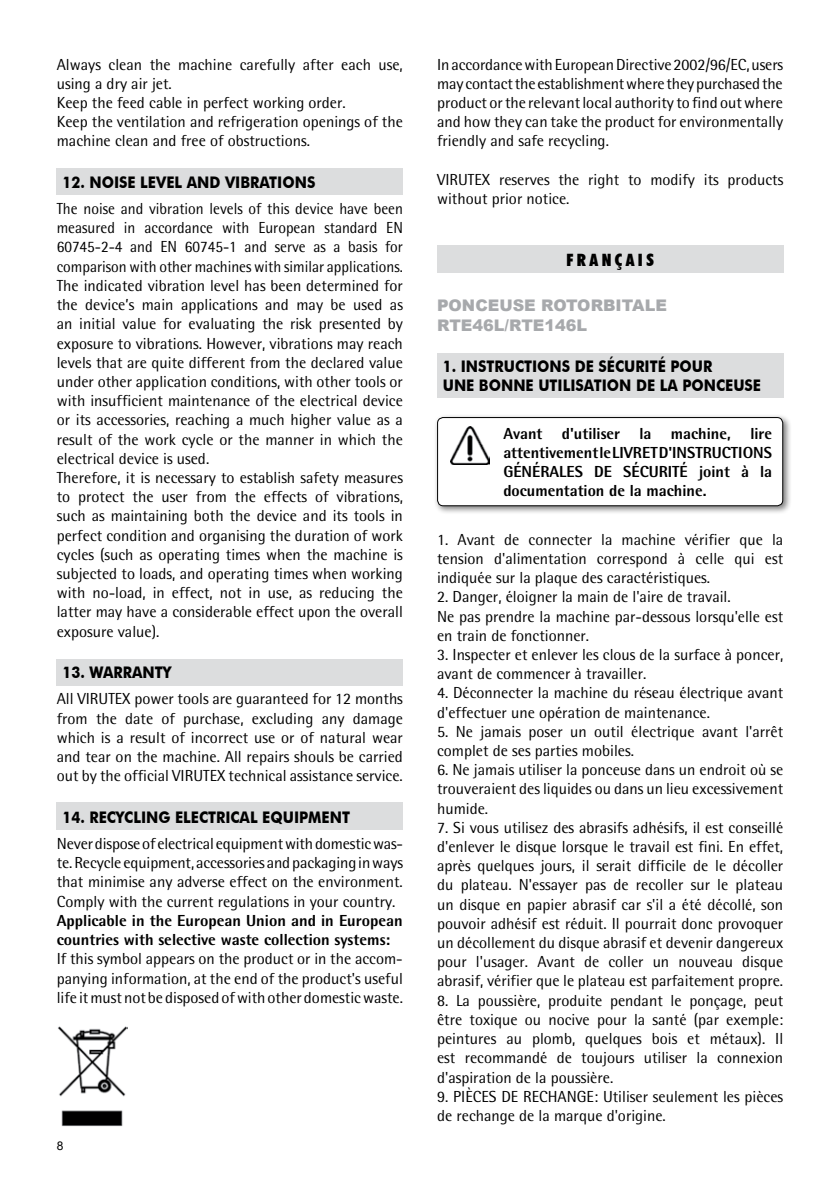
<style>
.page{position:relative;width:840px;height:1191px;background:#fff}
.page>*{position:absolute;margin:0;border:0;box-sizing:border-box;transform-origin:0 0}
.t1{font:900 condensed 17px "Futura BT";letter-spacing:.2em;color:#000}
.t2{font:16px/19.2px "Rotis Semi Sans";color:#000;text-align:justify}
.t3{font:16px/19.2px "Rotis Semi Sans";color:#000;scale:.95 1}
.t4{font:800 16px/19.2px "Rotis Semi Sans";color:#000}
.t5{font:700 16px/19.2px "Futura BT";color:#000;scale:.9 1}
.t6{font:900 16px/19.2px "Arial";color:#a7a9ac}
.t7{font:12px "Arial";color:#000}
</style>
<div class="page">
<div style="left:57px;top:169px;width:345px;height:26px;background:#dcddde"></div>
<div style="left:57px;top:659px;width:345px;height:26px;background:#dcddde"></div>
<div style="left:57px;top:802px;width:345px;height:28px;background:#dcddde"></div>
<img style="left:58px;top:1026px;width:70px;height:101px">
<div style="left:437px;top:246px;width:345px;height:27px;background:#dcddde"></div>
<div style="left:437px;top:353px;width:345px;height:45px;background:#dcddde"></div>
<div style="left:433px;top:414px;width:358px;height:101px;background:#000;opacity:.5"></div>
<div style="left:437px;top:417px;width:345px;height:89px;background:#fff;border-radius:6px"></div>
<img style="left:450px;top:426px;width:39px;height:39px">
<div style="left:437px;top:417px;width:345px;height:89px;border:1px solid #000;border-radius:6px"></div>
<p class="t2" style="left:57px;top:54px;width:347px;text-align:left">Always clean the machine carefully after each use, using a dry air jet.<br>Keep the feed cable in perfect working order.<br>Keep the ventilation and refrigeration openings of the machine clean and free of obstructions.</p>
<p class="t5" style="left:62px;top:172px;width:282px">12. NOISE LEVEL AND VIBRATIONS</p>
<p class="t3" style="left:57px;top:199px;width:366px">The noise and vibration levels of this device have been measured in accordance with European standard EN 60745-2-4 and EN 60745-1 and serve as a basis for comparison with other machines with similar applications.<br>The indicated vibration level has been determined for the device’s main applications and may be used as an initial value for evaluating the risk presented by exposure to vibrations. However, vibrations may reach levels that are quite different from the declared value under other application conditions, with other tools or with insufficient maintenance of the electrical device or its accessories, reaching a much higher value as a result of the work cycle or the manner in which the electrical device is used.<br>Therefore, it is necessary to establish safety measures to protect the user from the effects of vibrations, such as maintaining both the device and its tools in perfect condition and organising the duration of work cycles (such as operating times when the machine is subjected to loads, and operating times when working with no-load, in effect, not in use, as reducing the latter may have a considerable effect upon the overall exposure value).</p>
<p class="t5" style="left:62px;top:662px;width:122px">13. WARRANTY</p>
<p class="t2" style="left:57px;top:689px;width:347px">All VIRUTEX power tools are guaranteed for 12 months from the date of purchase, excluding any damage which is a result of incorrect use or of natural wear and tear on the machine. All repairs shouls be carried out by the official VIRUTEX technical assistance service.</p>
<p class="t5" style="left:62px;top:807px;width:321px">14. RECYCLING ELECTRICAL EQUIPMENT</p>
<p class="t2" style="left:57px;top:834px;width:348px">Never dispose of electrical equipment with domestic was&shy;te. Recycle equipment, accessories and packaging in ways that minimise any adverse effect on the environment.<br>Comply with the current regulations in your country.</p>
<p class="t4" style="left:57px;top:910px;width:347px">Applicable in the European Union and in European countries with selective waste collection systems:</p>
<p class="t2" style="left:57px;top:949px;width:347px">If this symbol appears on the product or in the accom&shy;panying information, at the end of the product's useful life it must not be disposed of with other domestic waste.</p>
<p class="t7" style="left:57px;top:1137px;width:8px">8</p>
<p class="t2" style="left:437px;top:54px;width:347px">In accordance with European Directive 2002/96/EC, users may contact the establishment where they purchased the product or the relevant local authority to find out where and how they can take the product for environmentally friendly and safe recycling.</p>
<p class="t2" style="left:437px;top:170px;width:347px">VIRUTEX reserves the right to modify its products without prior notice.</p>
<p class="t1" style="left:566px;top:249px;width:89px">FRANÇAIS</p>
<p class="t6" style="left:437px;top:296px;width:231px">PONCEUSE ROTORBITALE<br>RTE46L/RTE146L</p>
<p class="t5" style="left:442px;top:356px;width:355px">1. INSTRUCTIONS DE SÉCURITÉ POUR<br>UNE BONNE UTILISATION DE LA PONCEUSE</p>
<p class="t4" style="left:503px;top:423px;width:270px;text-align:justify">Avant d'utiliser la machine, lire attentivement le LIVRET D'INSTRUCTIONS GÉNÉRALES DE SÉCURITÉ joint à la documentation de la machine.</p>
<p class="t2" style="left:437px;top:529px;width:347px">1. Avant de connecter la machine vérifier que la tension d'alimentation correspond à celle qui est indiquée sur la plaque des caractéristiques.</p>
<p class="t2" style="left:437px;top:587px;width:347px;text-align:left">2. Danger, éloigner la main de l'aire de travail.<br>Ne pas prendre la machine par-dessous lorsqu'elle est en train de fonctionner.</p>
<p class="t2" style="left:437px;top:645px;width:347px">3. Inspecter et enlever les clous de la surface à poncer, avant de commencer à travailler.</p>
<p class="t2" style="left:437px;top:683px;width:347px">4. Déconnecter la machine du réseau électrique avant d'effectuer une opération de maintenance.</p>
<p class="t2" style="left:437px;top:721px;width:347px">5. Ne jamais poser un outil électrique avant l'arrêt complet de ses parties mobiles.</p>
<p class="t2" style="left:437px;top:760px;width:347px">6. Ne jamais utiliser la ponceuse dans un endroit où se trouveraient des liquides ou dans un lieu excessivement humide.</p>
<p class="t2" style="left:437px;top:817px;width:347px">7. Si vous utilisez des abrasifs adhésifs, il est conseillé d'enlever le disque lorsque le travail est fini. En effet, après quelques jours, il serait difficile de le décoller du plateau. N'essayer pas de recoller sur le plateau un disque en papier abrasif car s'il a été décollé, son pouvoir adhésif est réduit. Il pourrait donc provoquer un décollement du disque abrasif et devenir dangereux pour l'usager. Avant de coller un nouveau disque abrasif, vérifier que le plateau est parfaitement propre.</p>
<p class="t2" style="left:437px;top:990px;width:347px">8. La poussière, produite pendant le ponçage, peut être toxique ou nocive pour la santé (par exemple: peintures au plomb, quelques bois et métaux). Il est recommandé de toujours utiliser la connexion d'aspiration de la poussière.</p>
<p class="t2" style="left:437px;top:1086px;width:347px">9. PIÈCES DE RECHANGE: Utiliser seulement les pièces de rechange de la marque d'origine.</p>
</div>
